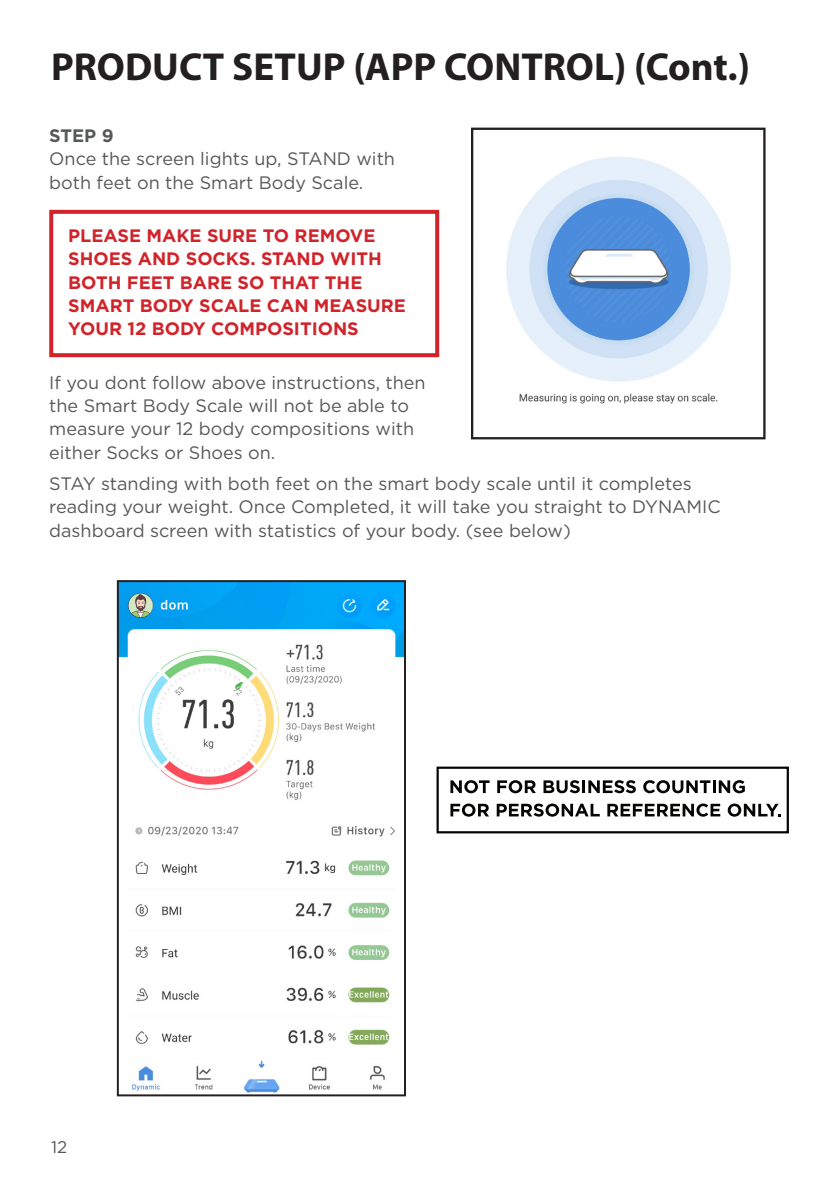
<style>
.page{position:relative;width:840px;height:1191px;background:#fff}
.page>*{position:absolute;margin:0;border:0;box-sizing:border-box;transform-origin:0 0}
.t1{font:700 39.2px "Myriad Pro";color:#231f20}
.t2{font:18px/23.4px "Gotham";color:#57585a}
.t3{font:700 18px/23.4px "Gotham";color:#d1232a}
.t4{font:700 18px "Gotham";color:#57585a}
.t5{font:16.8px "Gotham";color:#57585a}
</style>
<div class="page">
<img style="left:120px;top:583px;width:283px;height:462px">
<img style="left:132px;top:1060px;width:253px;height:33px">
<div style="left:117px;top:580px;width:289px;height:516px;border:2px solid #231f20"></div>
<img style="left:473px;top:131px;width:258px;height:305px">
<div style="left:470px;top:128px;width:295px;height:311px;border:2px solid #231f20"></div>
<div style="left:49px;top:210px;width:390px;height:147px;border:4px solid #d1232a"></div>
<svg style="left:450px;top:780px;width:39px;height:13px"></svg>
<svg style="left:497px;top:780px;width:38px;height:13px"></svg>
<svg style="left:543px;top:780px;width:92px;height:13px"></svg>
<svg style="left:643px;top:780px;width:101px;height:13px"></svg>
<svg style="left:450px;top:803px;width:39px;height:13px"></svg>
<svg style="left:496px;top:803px;width:103px;height:13px"></svg>
<svg style="left:607px;top:803px;width:112px;height:13px"></svg>
<svg style="left:727px;top:803px;width:53px;height:13px"></svg>
<div style="left:436px;top:766px;width:352px;height:67px;border:2px solid #040503"></div>
<p class="t1" style="left:51px;top:42px;width:700px">PRODUCT SETUP (APP CONTROL) (Cont.)</p>
<p class="t4" style="left:49px;top:124px;width:66px">STEP 9</p>
<p class="t2" style="left:49px;top:147px;width:347px">Once the screen lights up, STAND with both feet on the Smart Body Scale.</p>
<p class="t3" style="left:68px;top:224px;width:339px">PLEASE MAKE SURE TO REMOVE<br>SHOES AND SOCKS. STAND WITH<br>BOTH FEET BARE SO THAT THE<br>SMART BODY SCALE CAN MEASURE<br>YOUR 12 BODY COMPOSITIONS</p>
<p class="t2" style="left:49px;top:370px;width:378px">If you dont follow above instructions, then the Smart Body Scale will not be able to measure your 12 body compositions with either Socks or Shoes on.</p>
<p class="t2" style="left:49px;top:471px;width:643px">STAY standing with both feet on the smart body scale until it completes</p>
<p class="t2" style="left:49px;top:495px;width:672px">reading your weight. Once Completed, it will take you straight to DYNAMIC dashboard screen with statistics of your body. (see below)</p>
<p class="t5" style="left:51px;top:1136px;width:18px">12</p>
</div>
